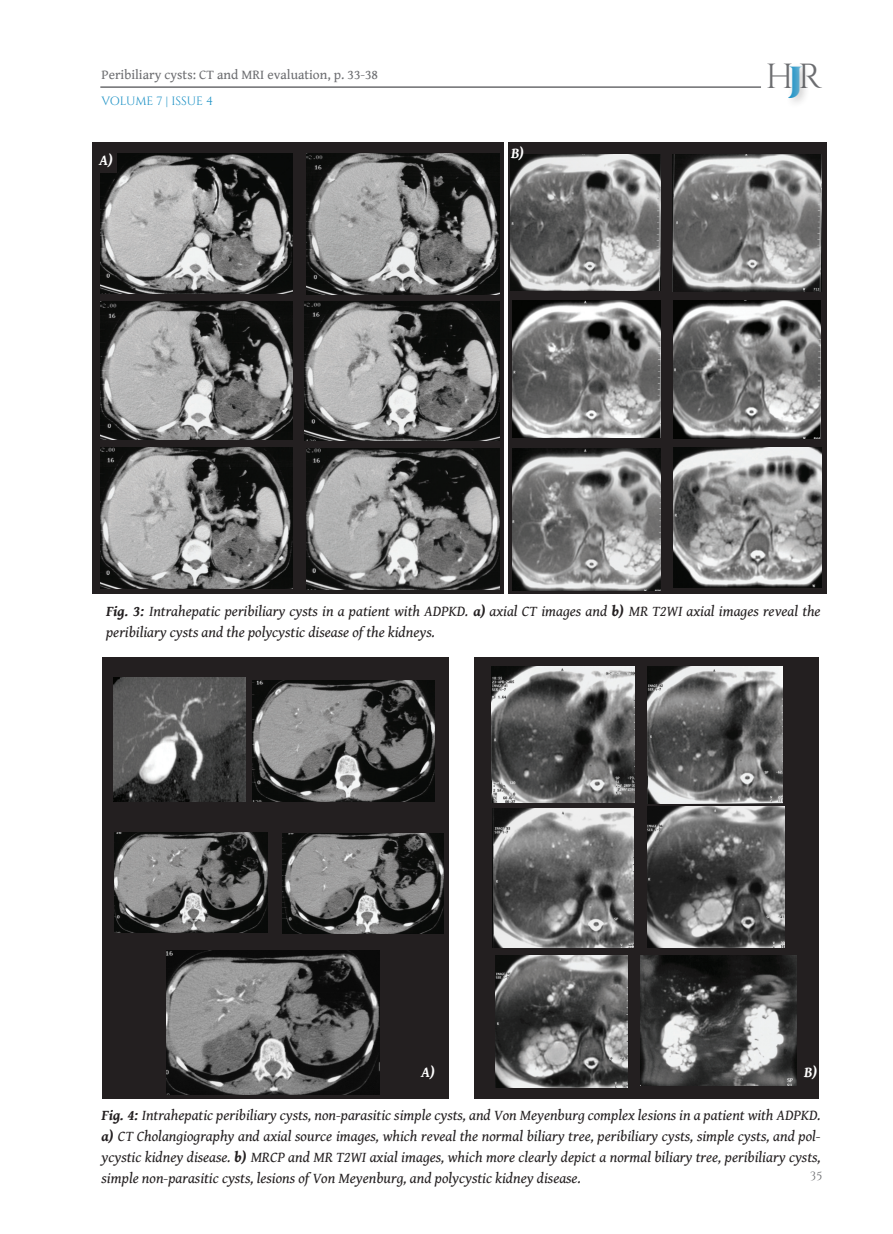
<style>
.page{position:relative;width:893px;height:1234px;background:#fff}
.page>*{position:absolute;margin:0;border:0;box-sizing:border-box;transform-origin:0 0}
.t1{font:34.8px "Cinzel";color:#6c6d70}
.t2{font:italic 15px/21px "Gentium Book Basic";color:#231f20}
.t3{font:italic 700 15px "Gentium Book Basic";color:#fff}
.t4{font:13.5px "Gentium Book Basic";color:#6c6d70}
.t5{font:12px "Cinzel";letter-spacing:-.015em;color:#1c91c5}
.t6{font:12px "Cinzel";color:#6c6d70}
.s1{font-weight:900;color:#1c91c5}
.s2{font-weight:700}
</style>
<div class="page">
<hr style="left:100px;top:86px;width:661px;height:2px;background:#6c6d70">
<div style="left:785px;top:61px;width:27px;height:47px;background:#231f20;opacity:.25"></div>
<div style="left:93px;top:142px;width:411px;height:452px;background:#231f20"></div>
<div style="left:508px;top:142px;width:319px;height:452px;background:#231f20"></div>
<img style="left:100px;top:154px;width:193px;height:140px">
<img style="left:307px;top:154px;width:193px;height:140px">
<img style="left:100px;top:301px;width:193px;height:138px">
<img style="left:305px;top:301px;width:194px;height:139px">
<img style="left:100px;top:447px;width:193px;height:141px">
<img style="left:307px;top:448px;width:192px;height:141px">
<img style="left:510px;top:154px;width:150px;height:136px">
<img style="left:673px;top:154px;width:148px;height:137px">
<img style="left:512px;top:301px;width:148px;height:136px">
<img style="left:673px;top:301px;width:148px;height:137px">
<img style="left:512px;top:448px;width:148px;height:142px">
<img style="left:674px;top:447px;width:148px;height:140px">
<div style="left:99px;top:151px;width:17px;height:22px;background:#231f20"></div>
<div style="left:102px;top:657px;width:346px;height:441px;background:#231f20"></div>
<div style="left:474px;top:657px;width:344px;height:441px;background:#231f20"></div>
<img style="left:113px;top:677px;width:132px;height:124px">
<img style="left:253px;top:680px;width:181px;height:121px">
<img style="left:115px;top:832px;width:153px;height:99px">
<img style="left:282px;top:833px;width:161px;height:100px">
<img style="left:167px;top:950px;width:212px;height:144px">
<img style="left:491px;top:666px;width:143px;height:136px">
<img style="left:647px;top:666px;width:135px;height:137px">
<img style="left:493px;top:808px;width:141px;height:138px">
<img style="left:647px;top:806px;width:138px;height:140px">
<img style="left:495px;top:955px;width:133px;height:131px">
<img style="left:641px;top:955px;width:156px;height:130px">
<p class="t4" style="left:101px;top:65px;width:278px">Peribiliary cysts: CT and MRI evaluation, p. 33-38</p>
<h1 class="t1" style="left:765px;top:56px;width:58px">H<span class="s1">J</span>R</h1>
<p class="t5" style="left:101px;top:94px;width:113px">VOLUME 7 | ISSUE 4</p>
<p class="t3" style="left:99px;top:148px;width:15px">A)</p>
<p class="t3" style="left:511px;top:141px;width:14px">B)</p>
<p class="t2" style="left:106px;top:599px;width:716px"><span class="s2">Fig. 3:</span> Intrahepatic peribiliary cysts in a patient with ADPKD. <span class="s2">a)</span> axial CT images and <span class="s2">b)</span> MR T2WI axial images reveal the peribiliary cysts and the polycystic disease of the kidneys.</p>
<p class="t3" style="left:421px;top:1060px;width:15px">A)</p>
<p class="t3" style="left:804px;top:1060px;width:14px">B)</p>
<p class="t2" style="left:102px;top:1103px;width:721px"><span class="s2">Fig. 4:</span> Intrahepatic peribiliary cysts, non-parasitic simple cysts, and Von Meyenburg complex lesions in a patient with ADPKD.</p>
<p class="t2" style="left:102px;top:1124px;width:721px;text-align:justify"><span class="s2">a)</span> CT Cholangiography and axial source images, which reveal the normal biliary tree, peribiliary cysts, simple cysts, and pol&shy;ycystic kidney disease. <span class="s2">b)</span> MRCP and MR T2WI axial images, which more clearly depict a normal biliary tree, peribiliary cysts, simple non-parasitic cysts, lesions of Von Meyenburg, and polycystic kidney disease.</p>
<p class="t6" style="left:810px;top:1168px;width:14px">35</p>
</div>
